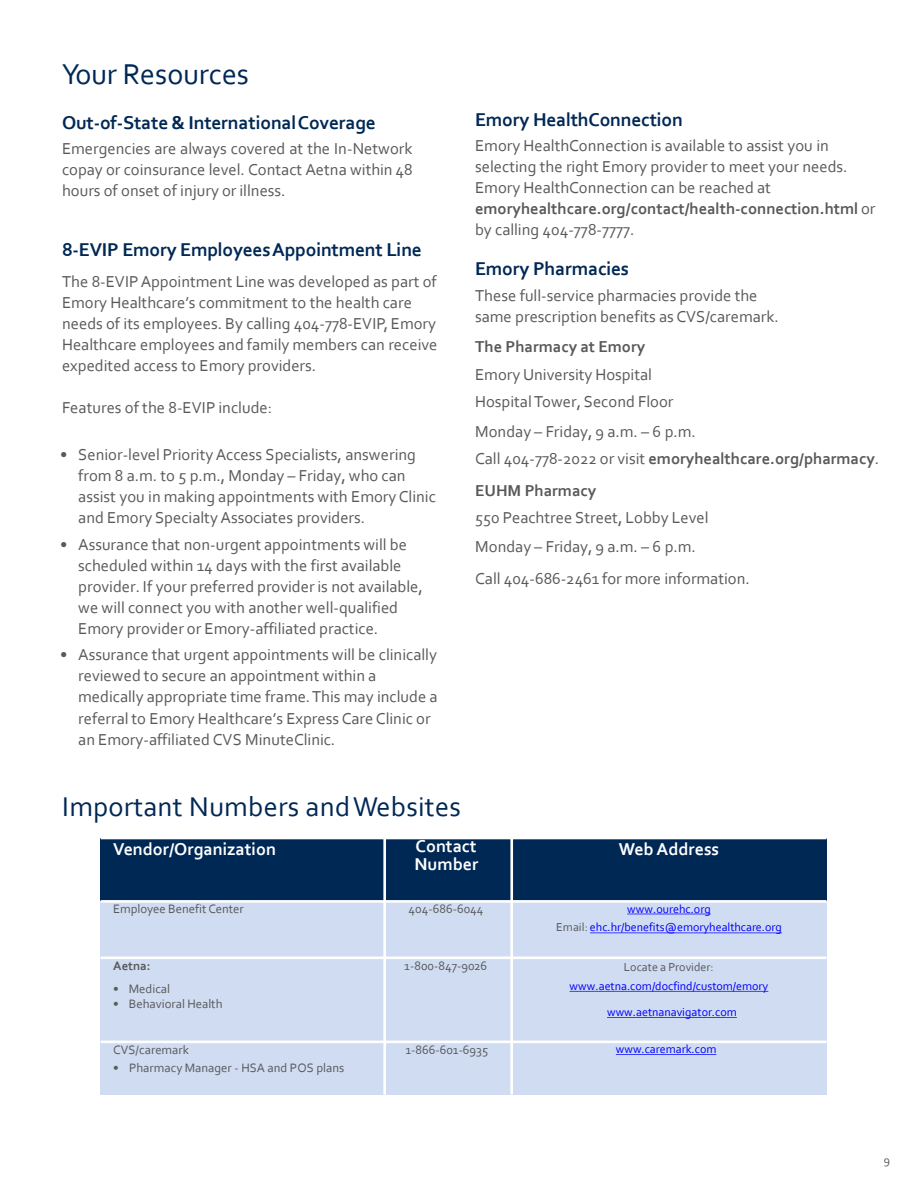
<style>
.page{position:relative;width:918px;height:1188px;background:#fff}
.page>*{position:absolute;margin:0;border:0;box-sizing:border-box;transform-origin:0 0}
.t1{font:30px "Corbel";color:#002855}
.t2{font:28.5px "Corbel";letter-spacing:.005em;color:#002855}
.t3{font:700 19.5px "Corbel";letter-spacing:-.01em;color:#002855}
.t4{font:700 18px/18px "Corbel";letter-spacing:-.005em;color:#fff}
.t5{font:16.5px/21px "Corbel";color:#58595b}
.t6{font:700 16.5px "Corbel";letter-spacing:-.005em;color:#58595b}
.t7{font:12.75px "Corbel";color:#58595b}
.t8{font:700 12.75px "Corbel";color:#58595b}
.t9{font:12px/18.3px "Corbel";color:#00f;text-align:center}
.t10{font:12px "Corbel";color:#58595b}
.s1{font-weight:700}
.s2{font-weight:400}
.s3{color:#58595b}
</style>
<div class="page">
<div style="left:101px;top:838px;width:284px;height:63px;background:#002855"></div>
<div style="left:385px;top:838px;width:127px;height:63px;background:#002855"></div>
<div style="left:512px;top:838px;width:315px;height:63px;background:#002855"></div>
<div style="left:101px;top:901px;width:284px;height:57px;background:#d0dcf1"></div>
<div style="left:385px;top:901px;width:127px;height:57px;background:#d0dcf1"></div>
<div style="left:512px;top:901px;width:315px;height:57px;background:#d0dcf1"></div>
<div style="left:101px;top:958px;width:284px;height:84px;background:#d0dcf1"></div>
<div style="left:385px;top:958px;width:127px;height:84px;background:#d0dcf1"></div>
<div style="left:512px;top:958px;width:315px;height:84px;background:#d0dcf1"></div>
<div style="left:101px;top:1042px;width:284px;height:53px;background:#d0dcf1"></div>
<div style="left:385px;top:1042px;width:127px;height:53px;background:#d0dcf1"></div>
<div style="left:512px;top:1042px;width:315px;height:53px;background:#d0dcf1"></div>
<hr style="left:383px;top:837px;width:3px;height:258px;background:#fff">
<hr style="left:510px;top:837px;width:3px;height:258px;background:#fff">
<hr style="left:101px;top:900px;width:726px;height:3px;background:#fff">
<hr style="left:101px;top:956px;width:726px;height:3px;background:#fff">
<hr style="left:101px;top:1041px;width:726px;height:2px;background:#fff">
<hr style="left:101px;top:837px;width:726px;height:2px;background:#fff">
<svg style="left:627px;top:914px;width:84px;height:1px"></svg>
<svg style="left:590px;top:933px;width:192px;height:1px"></svg>
<svg style="left:570px;top:991px;width:198px;height:1px"></svg>
<svg style="left:607px;top:1017px;width:130px;height:1px"></svg>
<svg style="left:616px;top:1054px;width:100px;height:1px"></svg>
<p class="t1" style="left:62px;top:56px;width:188px">Your Resources</p>
<p class="t3" style="left:62px;top:110px;width:315px">Out-of-State &amp; InternationalCoverage</p>
<p class="t5" style="left:62px;top:138px;width:352px;text-align:justify">Emergencies are always covered at the In-Network copay or coinsurance level. Contact Aetna within 48 hours of onset of injury or illness.</p>
<p class="t3" style="left:62px;top:237px;width:361px">8-EVIP Emory EmployeesAppointment Line</p>
<p class="t5" style="left:62px;top:271px;width:377px">The 8-EVIPAppointment Line was developed as part of Emory Healthcare’s commitment to the health care needs of its employees. By calling 404-778-EVIP, Emory Healthcare employees and family members can receive expedited access to Emory providers.</p>
<p class="t5" style="left:62px;top:396px;width:212px">Features of the 8-EVIP include:</p>
<p class="t5" style="left:78px;top:443px;width:359px;text-indent:-18px">• Senior-level PriorityAccess Specialists, answering from 8 a.m. to 5 p.m., Monday – Friday, who can assist you in making appointments with Emory Clinic and Emory Specialty Associates providers.</p>
<p class="t5" style="left:78px;top:533px;width:346px;text-indent:-18px">• Assurance that non-urgent appointments will be scheduled within 14 days with the first available provider. If your preferred provider is not available, we will connect you with another well-qualified Emory provider or Emory-affiliated practice.</p>
<p class="t5" style="left:78px;top:643px;width:361px;text-indent:-18px">• Assurance that urgent appointments will be clinically reviewed to secure an appointment within a medically appropriate time frame.This may include a referral to Emory Healthcare’s Express Care Clinic or an Emory-affiliated CVS MinuteClinic.</p>
<p class="t3" style="left:475px;top:107px;width:209px">Emory HealthConnection</p>
<p class="t5" style="left:475px;top:135px;width:402px">Emory HealthConnection is available to assist you in selecting the right Emory provider to meet your needs.<br>Emory HealthConnection can be reached at <span class="s1">emoryhealthcare.org/contact/health-connection.html</span> or by calling 404-778-7777.</p>
<p class="t3" style="left:475px;top:257px;width:156px">Emory Pharmacies</p>
<p class="t5" style="left:475px;top:284px;width:305px">These full-service pharmacies provide the same prescription benefits as CVS/caremark.</p>
<p class="t5" style="left:475px;top:333px;width:200px;line-height:27.6px"><span class="s1">The Pharmacy at Emory<br></span>Emory University Hospital<br>HospitalTower, Second Floor</p>
<p class="t5" style="left:475px;top:421px;width:222px">Monday – Friday, 9 a.m. – 6 p.m.</p>
<p class="t6" style="left:475px;top:449px;width:405px"><span class="s2">Call 404-778-2022 or visit</span> emoryhealthcare.org/pharmacy<span class="s2">.</span></p>
<p class="t6" style="left:475px;top:481px;width:123px">EUHM Pharmacy</p>
<p class="t5" style="left:475px;top:502px;width:235px;line-height:29.4px">550 Peachtree Street, Lobby Level<br>Monday – Friday, 9 a.m. – 6 p.m.</p>
<p class="t5" style="left:475px;top:567px;width:276px">Call 404-686-2461 for more information.</p>
<p class="t2" style="left:62px;top:789px;width:400px">Important Numbers andWebsites</p>
<p class="t4" style="left:113px;top:840px;width:164px">Vendor/Organization</p>
<p class="t4" style="left:414px;top:836px;width:65px">Contact<br>Number</p>
<p class="t4" style="left:619px;top:840px;width:102px">Web Address</p>
<p class="t7" style="left:113px;top:901px;width:132px">Employee Benefit Center</p>
<p class="t7" style="left:409px;top:901px;width:76px">404-686-6044</p>
<p class="t9" style="left:627px;top:899px;width:85px">www.ourehc.org</p>
<p class="t9" style="left:556px;top:918px;width:227px"><span class="s3">Email:</span> ehc.hr/benefits@emoryhealthcare.org</p>
<p class="t8" style="left:113px;top:958px;width:39px">Aetna:</p>
<p class="t7" style="left:113px;top:980px;width:58px">• Medical</p>
<p class="t7" style="left:113px;top:996px;width:111px">• Behavioral Health</p>
<p class="t7" style="left:404px;top:958px;width:85px">1-800-847-9026</p>
<p class="t9" style="left:570px;top:958px;width:200px"><span class="s3">Locate a Provider: </span>www.aetna.com/docfind/custom/emory</p>
<p class="t9" style="left:607px;top:1003px;width:131px">www.aetnanavigator.com</p>
<p class="t7" style="left:113px;top:1042px;width:77px">CVS/caremark</p>
<p class="t7" style="left:113px;top:1060px;width:233px">• Pharmacy Manager - HSA and POS plans</p>
<p class="t7" style="left:405px;top:1042px;width:84px">1-866-601-6935</p>
<p class="t9" style="left:616px;top:1040px;width:102px">www.caremark.com</p>
<p class="t10" style="left:884px;top:1152px;width:8px">9</p>
</div>
